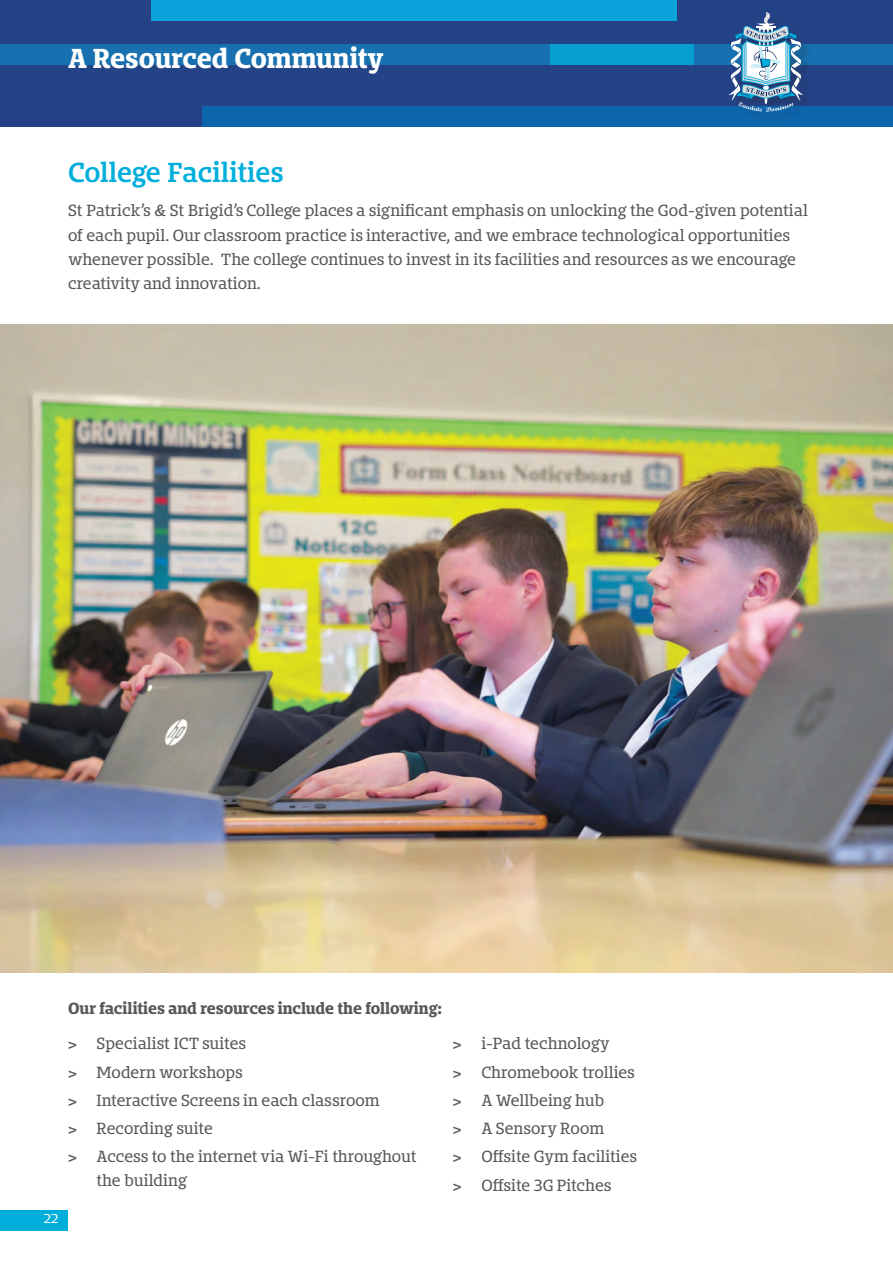
<style>
.page{position:relative;width:893px;height:1263px;background:#fff}
.page>*{position:absolute;margin:0;border:0;box-sizing:border-box;transform-origin:0 0}
.Main_Headings{font:700 25.5px "Bommer Slab";letter-spacing:-.005em;color:#fff}
.Section_Headings{font:600 25.5px "Bommer Slab";letter-spacing:-.005em;color:#00aedc}
.Body_Text{font:15px/24px "Bommer Slab";letter-spacing:-.005em;color:#57585a}
.Tabs{font:15px/24px "Bommer Slab";letter-spacing:-.005em;color:#57585a}
.Body_Text-2{font:700 15px "Bommer Slab";letter-spacing:-.005em;color:#57585a}
.t1{font:12px "Bommer Slab";color:#fff}
</style>
<div class="page">
<div style="left:0;top:1210px;width:68px;height:20px;background:#00aedc"></div>
<div style="left:0;top:0;width:893px;height:127px;background:#244387"></div>
<div style="left:0;top:45px;width:893px;height:20px;background:#1770af"></div>
<div style="left:203px;top:106px;width:690px;height:21px;background:#0d66ac"></div>
<div style="left:151px;top:0;width:526px;height:21px;background:#0aa3db"></div>
<div style="left:550px;top:45px;width:143px;height:20px;background:#059fd1"></div>
<div style="left:731px;top:14px;width:82px;height:108px;background:#231f20;opacity:.24"></div>
<svg style="left:728px;top:12px;width:75px;height:100px"></svg>
<img style="left:0;top:325px;width:893px;height:648px">
<p class="Main_Headings" style="left:68px;top:39px;width:317px">A Resourced Community</p>
<p class="Section_Headings" style="left:68px;top:153px;width:217px">College Facilities</p>
<p class="Body_Text" style="left:68px;top:199px;width:741px">St Patrick’s &amp; St Brigid’s College places a significant emphasis on unlocking the God-given potential of each pupil. Our classroom practice is interactive, and we embrace technological opportunities whenever possible. The college continues to invest in its facilities and resources as we encourage creativity and innovation.</p>
<p class="t1" style="left:44px;top:1210px;width:16px">22</p>
<p class="Body_Text-2" style="left:68px;top:997px;width:376px">Our facilities and resources include the following:</p>
<p class="Tabs" style="left:68px;top:1032px;width:180px">&gt; Specialist ICT suites</p>
<p class="Tabs" style="left:68px;top:1060px;width:177px">&gt; Modern workshops</p>
<p class="Tabs" style="left:68px;top:1088px;width:313px">&gt; Interactive Screens in each classroom</p>
<p class="Tabs" style="left:68px;top:1116px;width:146px">&gt; Recording suite</p>
<p class="Tabs" style="left:97px;top:1145px;width:321px;text-indent:-28px">&gt; Access to the internet via Wi-Fi throughout the building</p>
<p class="Tabs" style="left:453px;top:1032px;width:158px">&gt; i-Pad technology</p>
<p class="Tabs" style="left:453px;top:1060px;width:184px">&gt; Chromebook trollies</p>
<p class="Tabs" style="left:453px;top:1088px;width:153px">&gt; A Wellbeing hub</p>
<p class="Tabs" style="left:453px;top:1116px;width:153px">&gt; A Sensory Room</p>
<p class="Tabs" style="left:453px;top:1145px;width:186px">&gt; Offsite Gym facilities</p>
<p class="Tabs" style="left:453px;top:1173px;width:160px">&gt; Offsite 3G Pitches</p>
</div>
